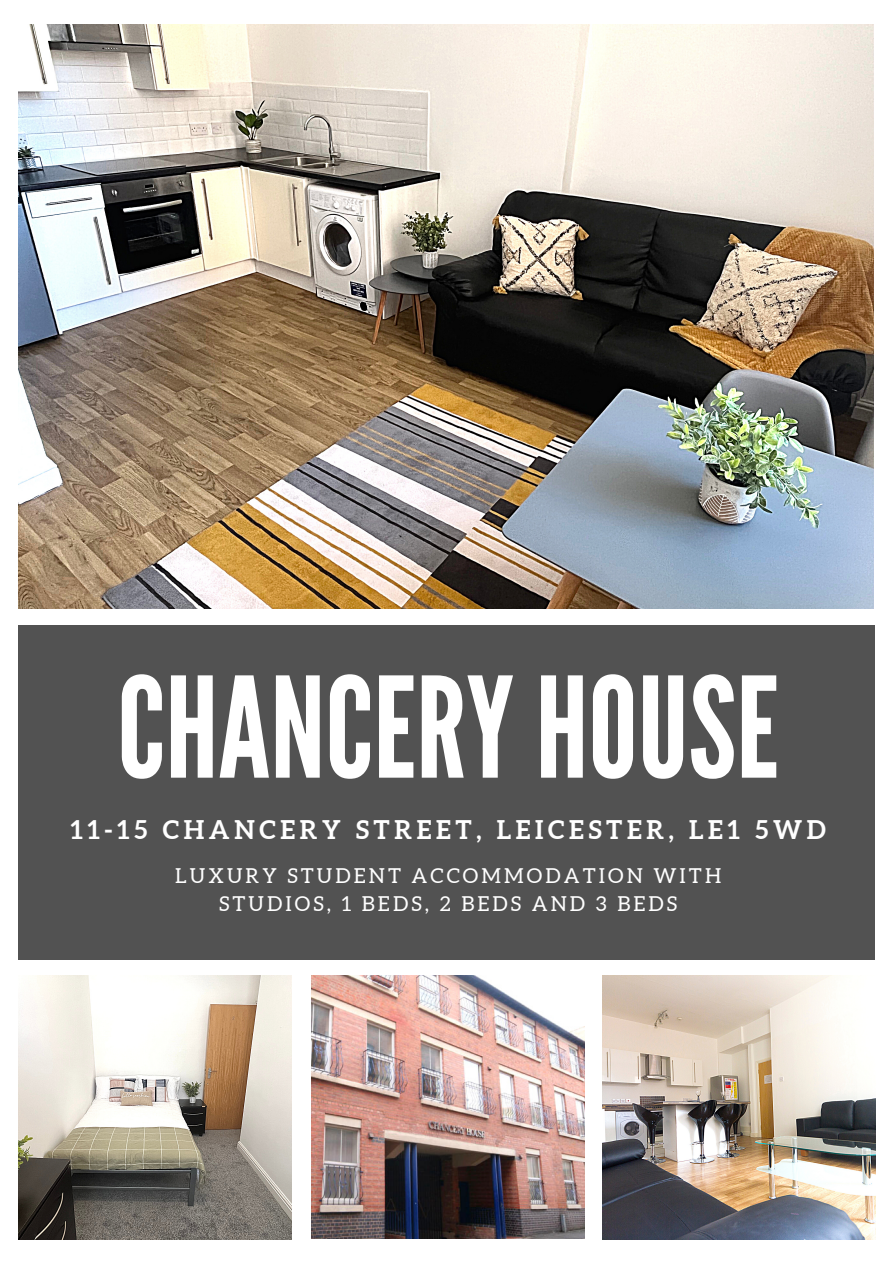
<style>
.page{position:relative;width:893px;height:1264px;background:#fff}
.page>*{position:absolute;margin:0;border:0;box-sizing:border-box;transform-origin:0 0}
.t1{font:139.05px "League Gothic";color:#fff}
.t2{font:700 25.65px "Aleo";letter-spacing:.18em;color:#fff}
.t3{font:20.55px "Aleo";letter-spacing:.15em;color:#fff}
</style>
<div class="page">
<img style="left:19px;top:25px;width:854px;height:583px">
<div style="left:18px;top:625px;width:856px;height:335px;background:#525252"></div>
<img style="left:19px;top:975px;width:273px;height:263px">
<img style="left:311px;top:975px;width:273px;height:263px">
<img style="left:602px;top:975px;width:273px;height:263px">
<p class="t1" style="left:117px;top:647px;width:663px">CHANCERYHOUSE</p>
<p class="t2" style="left:70px;top:814px;width:757px">11-15 CHANCERY STREET, LEICESTER, LE1 5WD</p>
<p class="t3" style="left:175px;top:864px;width:547px">LUXURY STUDENT ACCOMMODATION WITH</p>
<p class="t3" style="left:219px;top:892px;width:460px">STUDIOS, 1 BEDS, 2 BEDS AND 3 BEDS</p>
</div>
